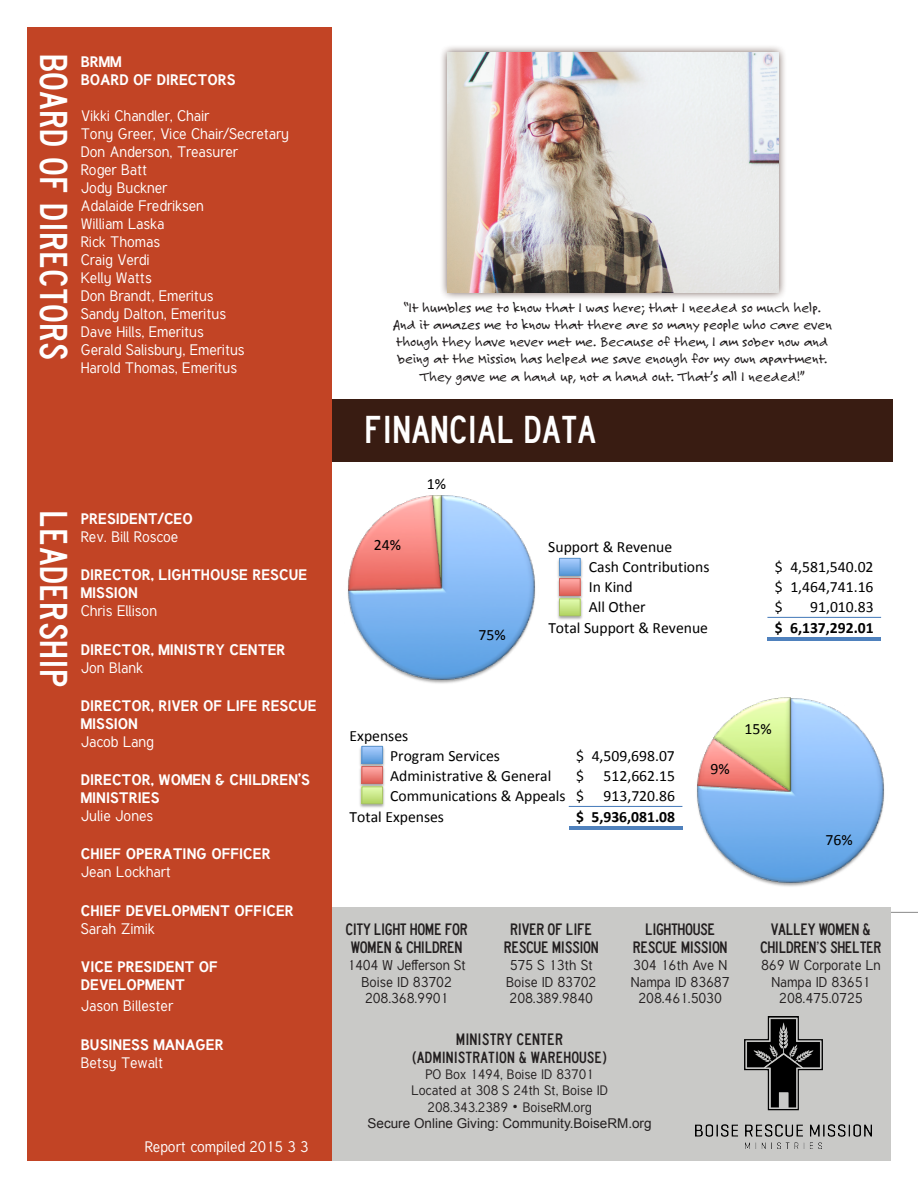
<style>
.page{position:relative;width:918px;height:1188px;background:#fff}
.page>*{position:absolute;margin:0;border:0;box-sizing:border-box;transform-origin:0 0}
.t1{font:36px "laneb";color:#fff}
.t2{font:15.75px "Calibri";color:#000}
.t3{font:15.6px/20.2px "Calibri";color:#000}
.t4{font:700 15.6px "Calibri";color:#000}
.t5{font:15.3px/18.3px "laneb";letter-spacing:-.03em;color:#231f20;text-align:center}
.t6{font:15.3px "laneb";color:#231f20}
.t7{font:15px "Tuffy";color:#fff}
.Header_3{font:700 15px/18px "Tuffy";color:#fff}
.t8{font:15px/17.2px "Felt Tip Roman";color:#231f20;text-align:center}
.t9{font:15px "laneb";color:#231f20}
.t10{font:14.1px/16.8px "Tuffy";color:#231f20}
.t11{font:13.5px "Tuffy";color:#231f20}
.t12{font:13.5px "Arial";color:#231f20}
.t13{font:13.5px "Calibri";color:#000}
.s1{font-weight:400}
</style>
<div class="page">
<svg style="left:331px;top:472px;width:204px;height:222px"></svg>
<svg style="left:638px;top:697px;width:280px;height:216px"></svg>
<div style="left:331px;top:399px;width:561px;height:63px;background:#391c12"></div>
<div style="left:331px;top:907px;width:560px;height:254px;background:#c9c9c7"></div>
<div style="left:27px;top:27px;width:304px;height:1134px;background:#c24425"></div>
<img style="left:696px;top:1016px;width:176px;height:132px">
<div style="left:439px;top:44px;width:348px;height:257px;background:#391c12;opacity:.75"></div>
<img style="left:448px;top:52px;width:331px;height:240px">
<hr style="left:767px;top:617px;width:114px;height:1px;background:#4f81bd">
<hr style="left:767px;top:637px;width:114px;height:1px;background:#4f81bd">
<hr style="left:767px;top:639px;width:114px;height:1px;background:#4f81bd">
<img style="left:557px;top:557px;width:26px;height:20px">
<svg style="left:561px;top:560px;width:18px;height:14px"></svg>
<div style="left:559px;top:558px;width:22px;height:18px;border:1px solid #5a91c7"></div>
<img style="left:557px;top:577px;width:26px;height:20px">
<svg style="left:561px;top:580px;width:18px;height:14px"></svg>
<div style="left:559px;top:578px;width:22px;height:18px;border:1px solid #cb6059"></div>
<img style="left:557px;top:597px;width:26px;height:23px">
<svg style="left:561px;top:600px;width:18px;height:14px"></svg>
<div style="left:559px;top:598px;width:22px;height:18px;border:1px solid #a7c265"></div>
<hr style="left:569px;top:806px;width:113px;height:1px;background:#4f81bd">
<hr style="left:569px;top:826px;width:113px;height:1px;background:#4f81bd">
<hr style="left:569px;top:828px;width:113px;height:1px;background:#4f81bd">
<img style="left:359px;top:745px;width:26px;height:20px">
<svg style="left:363px;top:748px;width:18px;height:14px"></svg>
<div style="left:361px;top:746px;width:22px;height:18px;border:1px solid #5a91c7"></div>
<img style="left:359px;top:765px;width:26px;height:20px">
<svg style="left:363px;top:768px;width:18px;height:14px"></svg>
<div style="left:361px;top:766px;width:22px;height:18px;border:1px solid #cb6059"></div>
<img style="left:359px;top:785px;width:26px;height:23px">
<svg style="left:363px;top:788px;width:18px;height:14px"></svg>
<div style="left:361px;top:786px;width:22px;height:18px;border:1px solid #a7c265"></div>
<p class="t1" style="left:75px;top:54px;width:308px;rotate:90deg">BOARD OF DIRECTORS</p>
<p class="Header_3" style="left:81px;top:53px;width:42px">BRMM</p>
<p class="Header_3" style="left:81px;top:71px;width:156px">BOARD OF DIRECTORS</p>
<p class="t7" style="left:81px;top:107px;width:130px">Vikki Chandler, Chair</p>
<p class="t7" style="left:81px;top:125px;width:210px">Tony Greer, Vice Chair/Secretary</p>
<p class="t7" style="left:81px;top:143px;width:158px">Don Anderson, Treasurer</p>
<p class="t7" style="left:81px;top:161px;width:68px">Roger Batt</p>
<p class="t7" style="left:81px;top:179px;width:88px">Jody Buckner</p>
<p class="t7" style="left:81px;top:197px;width:125px">Adalaide Fredriksen</p>
<p class="t7" style="left:81px;top:215px;width:85px">William Laska</p>
<p class="t7" style="left:81px;top:233px;width:81px">Rick Thomas</p>
<p class="t7" style="left:81px;top:251px;width:70px">Craig Verdi</p>
<p class="t7" style="left:81px;top:269px;width:72px">Kelly Watts</p>
<p class="t7" style="left:81px;top:287px;width:134px">Don Brandt, Emeritus</p>
<p class="t7" style="left:81px;top:305px;width:147px">Sandy Dalton, Emeritus</p>
<p class="t7" style="left:81px;top:323px;width:124px">Dave Hills, Emeritus</p>
<p class="t7" style="left:81px;top:341px;width:165px">Gerald Salisbury, Emeritus</p>
<p class="t7" style="left:81px;top:359px;width:158px">Harold Thomas, Emeritus</p>
<p class="t1" style="left:75px;top:510px;width:180px;rotate:90deg">LEADERSHIP</p>
<p class="Header_3" style="left:81px;top:510px;width:113px">PRESIDENT/CEO</p>
<p class="t7" style="left:81px;top:528px;width:99px">Rev. Bill Roscoe</p>
<p class="Header_3" style="left:81px;top:566px;width:228px">DIRECTOR, LIGHTHOUSE RESCUE<br>MISSION</p>
<p class="t7" style="left:81px;top:602px;width:78px">Chris Ellison</p>
<p class="Header_3" style="left:81px;top:640px;width:206px">DIRECTOR, MINISTRY CENTER<br><span class="s1">Jon Blank</span></p>
<p class="Header_3" style="left:81px;top:697px;width:237px">DIRECTOR, RIVER OF LIFE RESCUE<br>MISSION</p>
<p class="t7" style="left:81px;top:733px;width:74px">Jacob Lang</p>
<p class="Header_3" style="left:81px;top:771px;width:230px">DIRECTOR, WOMEN &amp; CHILDREN’S<br>MINISTRIES<br><span class="s1">Julie Jones</span></p>
<p class="Header_3" style="left:81px;top:845px;width:191px">CHIEF OPERATING OFFICER<br><span class="s1">Jean Lockhart</span></p>
<p class="Header_3" style="left:81px;top:901px;width:214px">CHIEF DEVELOPMENT OFFICER</p>
<p class="t7" style="left:81px;top:919px;width:75px">Sarah Zimik</p>
<p class="Header_3" style="left:81px;top:958px;width:139px">VICE PRESIDENT OF<br>DEVELOPMENT</p>
<p class="t7" style="left:81px;top:997px;width:94px">Jason Billester</p>
<p class="Header_3" style="left:81px;top:1035px;width:144px">BUSINESS MANAGER</p>
<p class="t7" style="left:81px;top:1053px;width:84px">Betsy Tewalt</p>
<p class="t7" style="left:145px;top:1137px;width:165px">Report compiled 2015 3 3</p>
<p class="t8" style="left:393px;top:298px;width:441px">“It humbles me to know that I was here; that I needed so much help.<br>And it amazes me to know that there are so many people who care even though they have never met me. Because of them, I am sober now and being at the Mission has helped me save enough for my own apartment.<br>They gave me a hand up, not a hand out. That’s all I needed!”</p>
<p class="t1" style="left:364px;top:408px;width:234px">FINANCIAL DATA</p>
<p class="t2" style="left:374px;top:535px;width:29px">24%</p>
<p class="t2" style="left:427px;top:474px;width:21px">1%</p>
<p class="t2" style="left:479px;top:625px;width:29px">75%</p>
<p class="t3" style="left:589px;top:536px;width:122px;text-indent:-40px">Support &amp; Revenue<br>Cash Contributions</p>
<p class="t3" style="left:775px;top:557px;width:100px">$ 4,581,540.02</p>
<p class="t3" style="left:589px;top:577px;width:45px">In Kind</p>
<p class="t3" style="left:775px;top:577px;width:100px">$ 1,464,741.16</p>
<p class="t3" style="left:589px;top:597px;width:58px">All Other</p>
<p class="t3" style="left:775px;top:597px;width:9px">$</p>
<p class="t3" style="left:810px;top:597px;width:65px">91,010.83</p>
<p class="t3" style="left:548px;top:617px;width:161px">Total Support &amp; Revenue</p>
<p class="t4" style="left:775px;top:617px;width:101px">$ 6,137,292.01</p>
<p class="t3" style="left:576px;top:622px;width:100px">$ 4,581,540.02</p>
<p class="t13" style="left:758px;top:624px;width:161px">Numbers do not include Capi</p>
<p class="t3" style="left:390px;top:725px;width:111px;text-indent:-40px">Expenses<br>Program Services</p>
<p class="t3" style="left:548px;top:741px;width:96px">Total Expenses</p>
<p class="t3" style="left:576px;top:746px;width:100px">$ 4,509,698.07</p>
<p class="t3" style="left:390px;top:766px;width:163px">Administrative &amp; General</p>
<p class="t3" style="left:576px;top:766px;width:9px">$</p>
<p class="t3" style="left:604px;top:766px;width:73px">512,662.15</p>
<p class="t3" style="left:390px;top:786px;width:195px">Communications &amp; Appeals $</p>
<p class="t3" style="left:604px;top:786px;width:73px">913,720.86</p>
<p class="t3" style="left:350px;top:806px;width:96px">Total Expenses</p>
<p class="t4" style="left:576px;top:807px;width:101px">$ 5,936,081.08</p>
<p class="t2" style="left:711px;top:759px;width:21px">9%</p>
<p class="t2" style="left:744px;top:719px;width:29px">15%</p>
<p class="t2" style="left:826px;top:830px;width:29px">76%</p>
<p class="t5" style="left:345px;top:920px;width:124px">CITY LIGHT HOME FOR<br>WOMEN &amp; CHILDREN</p>
<p class="t10" style="left:347px;top:956px;width:120px">1404 W Jefferson St</p>
<p class="t10" style="left:362px;top:973px;width:92px">Boise ID 83702</p>
<p class="t10" style="left:365px;top:990px;width:85px">208.368.9901</p>
<p class="t5" style="left:510px;top:920px;width:84px">RIVER OF LIFE</p>
<p class="t5" style="left:504px;top:938px;width:96px">RESCUE MISSION</p>
<p class="t10" style="left:510px;top:956px;width:85px">575 S 13th St</p>
<p class="t10" style="left:506px;top:973px;width:92px">Boise ID 83702</p>
<p class="t10" style="left:510px;top:990px;width:85px">208.389.9840</p>
<p class="t5" style="left:645px;top:920px;width:72px">LIGHTHOUSE</p>
<p class="t5" style="left:633px;top:938px;width:96px">RESCUE MISSION</p>
<p class="t10" style="left:631px;top:956px;width:100px">304 16th Ave N<br>Nampa ID 83687</p>
<p class="t10" style="left:639px;top:990px;width:85px">208.461.5030</p>
<p class="t6" style="left:456px;top:1030px;width:109px">MINISTRY CENTER</p>
<p class="t9" style="left:412px;top:1048px;width:197px">(ADMINISTRATION &amp; WAREHOUSE)</p>
<p class="t11" style="left:425px;top:1066px;width:170px">PO Box 1494, Boise ID 83701</p>
<p class="t11" style="left:411px;top:1083px;width:198px">Located at 308 S 24th St, Boise ID</p>
<p class="t11" style="left:428px;top:1099px;width:165px">208.343.2389 • BoiseRM.org</p>
<p class="t12" style="left:368px;top:1114px;width:286px">Secure Online Giving: Community.BoiseRM.org</p>
<p class="t5" style="left:760px;top:920px;width:123px">VALLEY WOMEN &amp;<br>CHILDREN’S SHELTER</p>
<p class="t10" style="left:761px;top:956px;width:121px">869 W Corporate Ln</p>
<p class="t10" style="left:772px;top:973px;width:100px">Nampa ID 83651</p>
<p class="t10" style="left:779px;top:990px;width:85px">208.475.0725</p>
</div>
